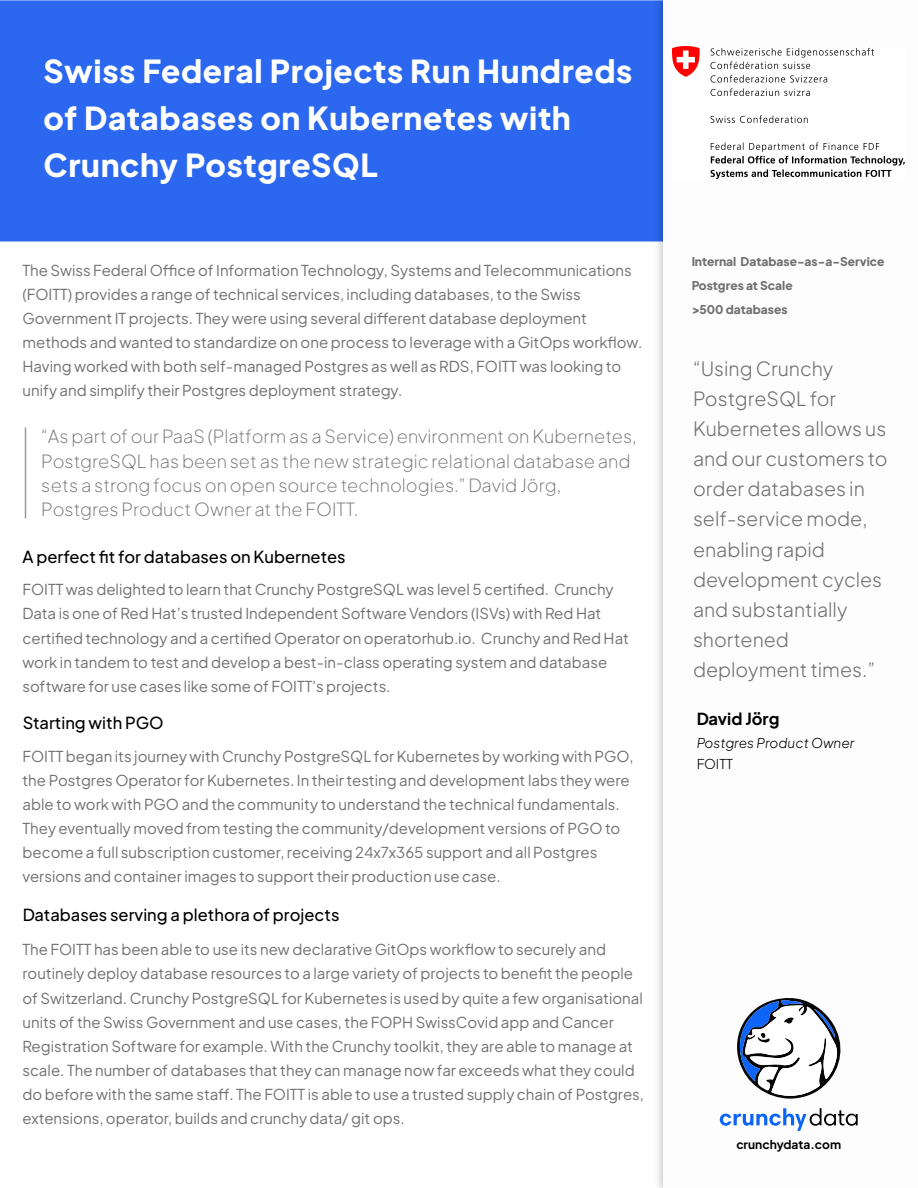
<style>
.page{position:relative;width:918px;height:1188px;background:#fff}
.page>*{position:absolute;margin:0;border:0;box-sizing:border-box;transform-origin:0 0}
.t1{font:800 31.5px/46.8px "Plus Jakarta Sans";letter-spacing:.02em;color:#fff}
.t2{font:300 19.5px/30.2px "Plus Jakarta Sans";color:#707070}
.t3{font:200 18px/24.2px "Plus Jakarta Sans";color:#707070}
.t4{font:500 16.5px "Plus Jakarta Sans";color:#000}
.t5{font:700 16.5px "Plus Jakarta Sans";color:#000}
.t6{font:15px/24.2px "Plus Jakarta Sans";color:#707070}
.t7{font:italic 300 13.5px "Plus Jakarta Sans";color:#000}
.t8{font:300 13.5px "Plus Jakarta Sans";color:#000}
.t9{font:800 12px/24.2px "Plus Jakarta Sans";color:#707070}
.t10{font:700 12px "Plus Jakarta Sans";color:#000}
</style>
<div class="page">
<div style="left:0;top:0;width:650px;height:241px;background:#2b68ef"></div>
<img style="left:650px;top:0;width:13px;height:1188px">
<svg style="left:737px;top:998px;width:104px;height:101px"></svg>
<svg style="left:720px;top:1108px;width:138px;height:23px"></svg>
<hr style="left:25px;top:428px;width:1px;height:90px;background:#999">
<img style="left:672px;top:47px;width:232px;height:131px">
<h1 class="t1" style="left:44px;top:45px;width:590px">Swiss Federal Projects Run Hundreds of Databases on Kubernetes with<br>Crunchy PostgreSQL</h1>
<p class="t6" style="left:22px;top:257px;width:621px">The Swiss Federal Office of Information Technology, Systems and Telecommunications (FOITT) provides a range of technical services, including databases, to the Swiss Government IT projects. They were using several different database deployment methods and wanted to standardize on one process to leverage with a GitOps workflow.<br>Having worked with both self-managed Postgres as well as RDS, FOITT was looking to unify and simplify their Postgres deployment strategy.</p>
<p class="t3" style="left:42px;top:423px;width:596px">“As part of our PaaS (Platform as a Service) environment on Kubernetes, PostgreSQL has been set as the new strategic relational database and sets a strong focus on open source technologies.” David Jörg, Postgres Product Owner at the FOITT.</p>
<p class="t4" style="left:22px;top:543px;width:325px">A perfect fit for databases on Kubernetes</p>
<p class="t6" style="left:22px;top:576px;width:608px">FOITT was delighted to learn that Crunchy PostgreSQL was level 5 certified. Crunchy Data is one of Red Hat’s trusted Independent Software Vendors (ISVs) with Red Hat certified technology and a certified Operator on operatorhub.io. Crunchy and Red Hat work in tandem to test and develop a best-in-class operating system and database software for use cases like some of FOITT's projects.</p>
<p class="t4" style="left:22px;top:709px;width:143px">Starting with PGO</p>
<p class="t6" style="left:22px;top:743px;width:613px">FOITT began its journey with Crunchy PostgreSQL for Kubernetes by working with PGO, the Postgres Operator for Kubernetes. In their testing and development labs they were able to work with PGO and the community to understand the technical fundamentals.<br>They eventually moved from testing the community/development versions of PGO to become a full subscription customer, receiving 24x7x365 support and all Postgres versions and container images to support their production use case.</p>
<p class="t4" style="left:22px;top:901px;width:318px">Databases serving a plethora of projects</p>
<p class="t6" style="left:22px;top:936px;width:623px">The FOITT has been able to use its new declarative GitOps workflow to securely and routinely deploy database resources to a large variety of projects to benefit the people of Switzerland. Crunchy PostgreSQL for Kubernetes is used by quite a few organisational units of the Swiss Government and use cases, the FOPH SwissCovid app and Cancer Registration Software for example. With the Crunchy toolkit, they are able to manage at scale. The number of databases that they can manage now far exceeds what they could do before with the same staff. The FOITT is able to use a trusted supply chain of Postgres, extensions, operator, builds and crunchy data/ git ops.</p>
<p class="t9" style="left:691px;top:248px;width:195px">Internal Database-as-a-Service<br>Postgres at Scale<br>&gt;500 databases</p>
<h2 class="t2" style="left:693px;top:351px;width:196px">“Using Crunchy<br>PostgreSQL for<br>Kubernetes allows us and our customers to order databases in self-service mode, enabling rapid development cycles and substantially shortened deployment times.”</h2>
<p class="t5" style="left:696px;top:706px;width:85px">David Jörg</p>
<p class="t7" style="left:696px;top:732px;width:160px">Postgres Product Owner</p>
<p class="t8" style="left:696px;top:753px;width:38px">FOITT</p>
<p class="t10" style="left:736px;top:1135px;width:106px">crunchydata.com</p>
</div>
